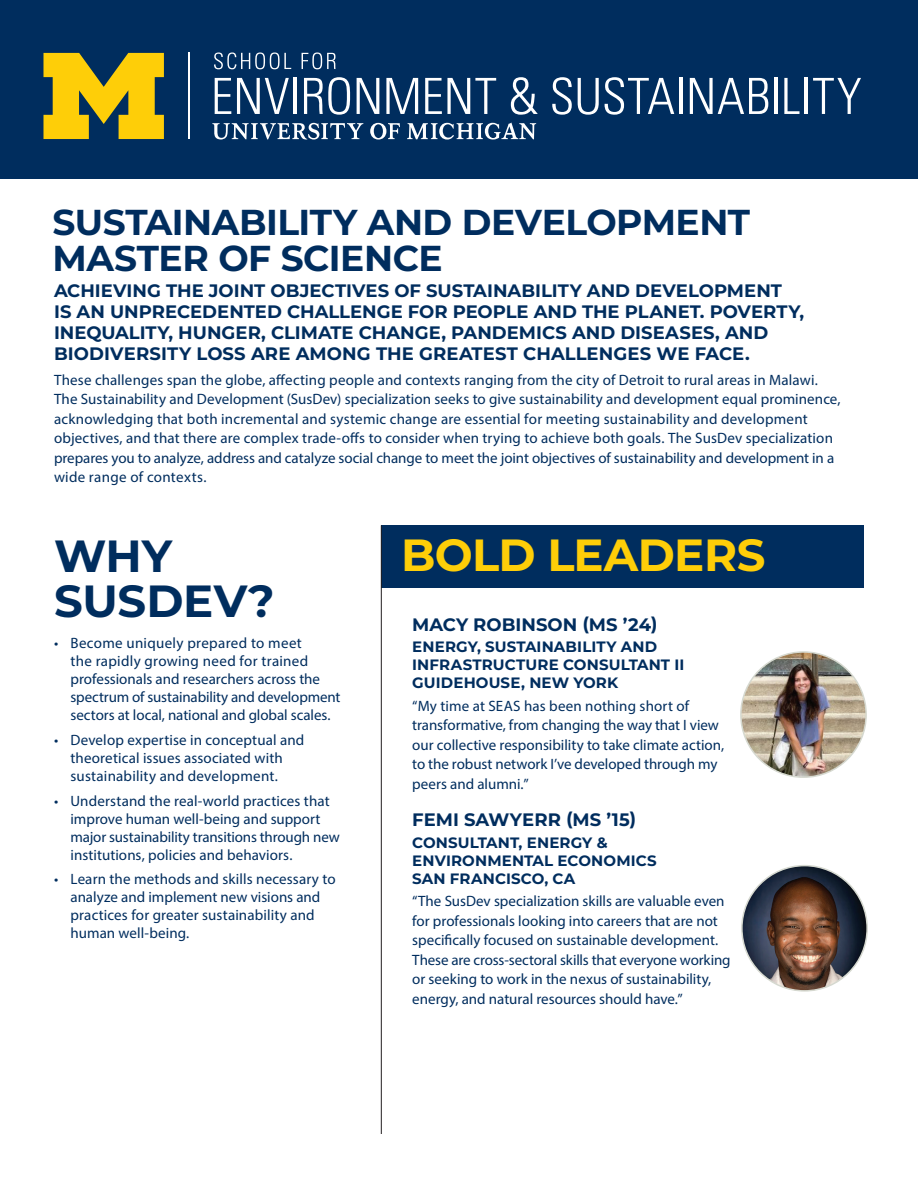
<style>
.page{position:relative;width:918px;height:1188px;background:#fff}
.page>*{position:absolute;margin:0;border:0;box-sizing:border-box;transform-origin:0 0}
.BodyText{font:700 45px "Montserrat";letter-spacing:-.015em;color:#fece08}
.heading_3_blue{font:700 45px/45px "Montserrat";letter-spacing:-.005em;color:#002d5e}
.SUBTITLES_Blue{font:700 36px/36px "Montserrat";letter-spacing:-.015em;color:#002d5e}
.Sub_sub_blue{font:700 18px/21px "Montserrat";color:#002d5e}
.BodyText-2{font:15px/18px "Myriad Pro";letter-spacing:.005em;color:#002d5e}
.Alumni_title{font:15px/19.5px "Myriad Pro";letter-spacing:-.005em;color:#002d5e}
.Alumni_title-2{font:700 15px/18px "Montserrat";letter-spacing:.01em;color:#002d5e}
</style>
<div class="page">
<div style="left:381px;top:525px;width:483px;height:63px;background:#002d5e"></div>
<div style="left:0;top:0;width:918px;height:179px;background:#002d5e"></div>
<svg style="left:214px;top:52px;width:77px;height:17px"></svg>
<svg style="left:302px;top:52px;width:34px;height:17px"></svg>
<svg style="left:215px;top:78px;width:16px;height:36px"></svg>
<svg style="left:237px;top:78px;width:52px;height:36px"></svg>
<hr style="left:294px;top:78px;width:3px;height:36px;background:#fff">
<svg style="left:304px;top:77px;width:46px;height:38px"></svg>
<svg style="left:357px;top:78px;width:22px;height:36px"></svg>
<svg style="left:386px;top:78px;width:32px;height:36px"></svg>
<svg style="left:425px;top:78px;width:71px;height:36px"></svg>
<svg style="left:511px;top:77px;width:27px;height:38px"></svg>
<svg style="left:552px;top:77px;width:20px;height:38px"></svg>
<svg style="left:578px;top:77px;width:96px;height:38px"></svg>
<hr style="left:679px;top:78px;width:4px;height:36px;background:#fff">
<svg style="left:690px;top:78px;width:78px;height:36px"></svg>
<hr style="left:774px;top:78px;width:3px;height:36px;background:#fff">
<svg style="left:784px;top:78px;width:15px;height:36px"></svg>
<hr style="left:805px;top:78px;width:3px;height:36px;background:#fff">
<svg style="left:813px;top:78px;width:48px;height:36px"></svg>
<hr style="left:188px;top:53px;width:2px;height:86px;background:#fff">
<svg style="left:212px;top:123px;width:324px;height:17px"></svg>
<svg style="left:43px;top:53px;width:121px;height:86px"></svg>
<img style="left:741px;top:652px;width:125px;height:125px;border-radius:63px">
<img style="left:742px;top:866px;width:125px;height:125px;border-radius:63px">
<hr style="left:381px;top:525px;width:1px;height:609px;background:#231f20">
<p class="SUBTITLES_Blue" style="left:52px;top:202px;width:699px">SUSTAINABILITY AND DEVELOPMENT<br>MASTER OF SCIENCE</p>
<p class="Sub_sub_blue" style="left:54px;top:280px;width:752px">ACHIEVING THE JOINT OBJECTIVES OF SUSTAINABILITY AND DEVELOPMENT<br>IS AN UNPRECEDENTED CHALLENGE FOR PEOPLE AND THE PLANET. POVERTY, INEQUALITY, HUNGER, CLIMATE CHANGE, PANDEMICS AND DISEASES, AND BIODIVERSITY LOSS ARE AMONG THE GREATEST CHALLENGES WE FACE.</p>
<p class="BodyText-2" style="left:54px;top:370px;width:788px;line-height:19.5px">These challenges span the globe, affecting people and contexts ranging from the city of Detroit to rural areas in Malawi.<br>The Sustainability and Development (SusDev) specialization seeks to give sustainability and development equal prominence, acknowledging that both incremental and systemic change are essential for meeting sustainability and development objectives, and that there are complex trade-offs to consider when trying to achieve both goals. The SusDev specialization prepares you to analyze, address and catalyze social change to meet the joint objectives of sustainability and development in a wide range of contexts.</p>
<p class="heading_3_blue" style="left:54px;top:531px;width:222px">WHY<br>SUSDEV?</p>
<p class="BodyText-2" style="left:70px;top:634px;width:272px;text-indent:-16px">• Become uniquely prepared to meet<br>the rapidly growing need for trained professionals and researchers across the spectrum of sustainability and development sectors at local, national and global scales.</p>
<p class="BodyText-2" style="left:70px;top:731px;width:235px;text-indent:-16px">• Develop expertise in conceptual and theoretical issues associated with sustainability and development.</p>
<p class="BodyText-2" style="left:70px;top:791px;width:271px;text-indent:-16px">• Understand the real-world practices that improve human well-being and support major sustainability transitions through new institutions, policies and behaviors.</p>
<p class="BodyText-2" style="left:70px;top:870px;width:267px;text-indent:-16px">• Learn the methods and skills necessary to analyze and implement new visions and practices for greater sustainability and human well-being.</p>
<p class="BodyText" style="left:401px;top:523px;width:366px">BOLD LEADERS</p>
<p class="Sub_sub_blue" style="left:412px;top:613px;width:247px">MACY ROBINSON (MS ’24)</p>
<p class="Alumni_title-2" style="left:412px;top:637px;width:274px">ENERGY, SUSTAINABILITY AND<br>INFRASTRUCTURE CONSULTANT II<br>GUIDEHOUSE, NEW YORK</p>
<p class="Alumni_title" style="left:412px;top:696px;width:314px">“My time at SEAS has been nothing short of transformative, from changing the way that I view our collective responsibility to take climate action, to the robust network I’ve developed through my peers and alumni.”</p>
<p class="Sub_sub_blue" style="left:412px;top:808px;width:226px">FEMI SAWYERR (MS ’15)</p>
<p class="Alumni_title-2" style="left:412px;top:832px;width:246px">CONSULTANT, ENERGY &amp;<br>ENVIRONMENTAL ECONOMICS<br>SAN FRANCISCO, CA</p>
<p class="BodyText-2" style="left:412px;top:891px;width:320px;line-height:19.5px">“The SusDev specialization skills are valuable even for professionals looking into careers that are not specifically focused on sustainable development.<br>These are cross-sectoral skills that everyone working or seeking to work in the nexus of sustainability, energy, and natural resources should have.”</p>
</div>
